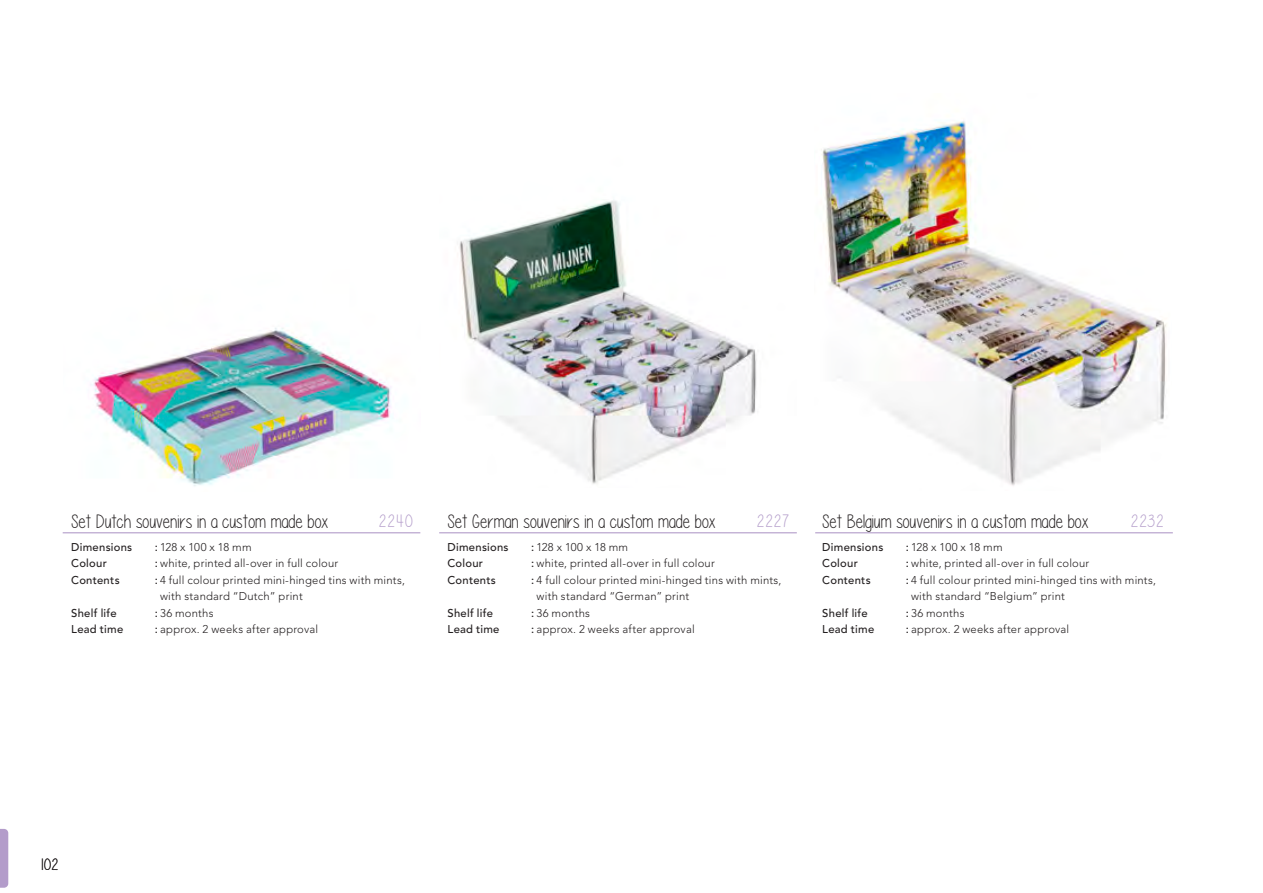
<style>
.page{position:relative;width:1263px;height:893px;background:#fff}
.page>*{position:absolute;margin:0;border:0;box-sizing:border-box;transform-origin:0 0}
.Naam{font:19.5px "Please write me a song";color:#231f20}
.Nummer{font:18px "Please write me a song";letter-spacing:.03em;color:#b39cca}
.t1{font:16.5px "Please write me a song";color:#231f20}
.Omschrijving{font:300 11.25px/16.5px "Avenir LT Std";letter-spacing:.02em;color:#231f20}
.Afmeting{font:500 11.25px "Avenir LT Std";letter-spacing:.025em;color:#231f20}
.Omschrijving-2{font:300 11.25px "Avenir LT Std";color:#231f20}
.s1{font-weight:500}
</style>
<div class="page">
<svg style="left:0;top:829px;width:8px;height:59px"></svg>
<img style="left:91px;top:328px;width:302px;height:158px">
<img style="left:459px;top:200px;width:298px;height:284px">
<img style="left:821px;top:121px;width:346px;height:365px">
<hr style="left:815px;top:532px;width:358px;height:1px;background:#b39cca">
<hr style="left:439px;top:532px;width:358px;height:1px;background:#b39cca">
<hr style="left:63px;top:532px;width:357px;height:1px;background:#b39cca">
<p class="Nummer" style="left:379px;top:511px;width:36px">2240</p>
<p class="Nummer" style="left:756px;top:511px;width:35px">2227</p>
<p class="Nummer" style="left:1130px;top:511px;width:35px">2232</p>
<p class="Naam" style="left:71px;top:511px;width:259px">Set Dutch souvenirs in a custom made box</p>
<p class="Naam" style="left:447px;top:511px;width:270px">Set German souvenirs in a custom made box</p>
<p class="Naam" style="left:822px;top:511px;width:268px">Set Belgium souvenirs in a custom made box</p>
<p class="Afmeting" style="left:71px;top:540px;width:63px">Dimensions</p>
<p class="Afmeting" style="left:71px;top:557px;width:37px">Colour</p>
<p class="Afmeting" style="left:71px;top:573px;width:50px">Contents</p>
<p class="Afmeting" style="left:71px;top:606px;width:47px">Shelf life</p>
<p class="Afmeting" style="left:71px;top:623px;width:54px">Lead time</p>
<p class="Omschrijving-2" style="left:155px;top:540px;width:98px"><span class="s1">:</span> 128 x 100 x 18 mm</p>
<p class="Omschrijving" style="left:155px;top:555px;width:185px"><span class="s1">:</span> white, printed all-over in full colour</p>
<p class="Omschrijving" style="left:160px;top:572px;width:246px;text-indent:-5px"><span class="s1">:</span> 4 full colour printed mini-hinged tins with mints, with standard “Dutch” print</p>
<p class="Omschrijving" style="left:155px;top:605px;width:60px"><span class="s1">:</span> 36 months</p>
<p class="Omschrijving" style="left:155px;top:621px;width:165px"><span class="s1">:</span> approx. 2 weeks after approval</p>
<p class="Afmeting" style="left:447px;top:540px;width:63px">Dimensions</p>
<p class="Afmeting" style="left:447px;top:557px;width:37px">Colour</p>
<p class="Afmeting" style="left:447px;top:573px;width:50px">Contents</p>
<p class="Afmeting" style="left:447px;top:606px;width:47px">Shelf life</p>
<p class="Afmeting" style="left:447px;top:623px;width:54px">Lead time</p>
<p class="Omschrijving-2" style="left:531px;top:540px;width:99px"><span class="s1">:</span> 128 x 100 x 18 mm</p>
<p class="Omschrijving" style="left:531px;top:555px;width:185px"><span class="s1">:</span> white, printed all-over in full colour</p>
<p class="Omschrijving" style="left:537px;top:572px;width:246px;text-indent:-6px"><span class="s1">:</span> 4 full colour printed mini-hinged tins with mints, with standard “German” print</p>
<p class="Omschrijving" style="left:531px;top:605px;width:61px"><span class="s1">:</span> 36 months</p>
<p class="Omschrijving" style="left:531px;top:621px;width:165px"><span class="s1">:</span> approx. 2 weeks after approval</p>
<p class="Afmeting" style="left:822px;top:540px;width:63px">Dimensions</p>
<p class="Afmeting" style="left:822px;top:557px;width:37px">Colour</p>
<p class="Afmeting" style="left:822px;top:573px;width:50px">Contents</p>
<p class="Afmeting" style="left:822px;top:606px;width:47px">Shelf life</p>
<p class="Afmeting" style="left:822px;top:623px;width:54px">Lead time</p>
<p class="Omschrijving-2" style="left:906px;top:540px;width:98px"><span class="s1">:</span> 128 x 100 x 18 mm</p>
<p class="Omschrijving" style="left:906px;top:555px;width:185px"><span class="s1">:</span> white, printed all-over in full colour</p>
<p class="Omschrijving" style="left:911px;top:572px;width:246px;text-indent:-5px"><span class="s1">:</span> 4 full colour printed mini-hinged tins with mints, with standard “Belgium” print</p>
<p class="Omschrijving" style="left:906px;top:605px;width:60px"><span class="s1">:</span> 36 months</p>
<p class="Omschrijving" style="left:906px;top:621px;width:165px"><span class="s1">:</span> approx. 2 weeks after approval</p>
<h3 class="t1" style="left:39px;top:856px;width:21px">102</h3>
</div>
